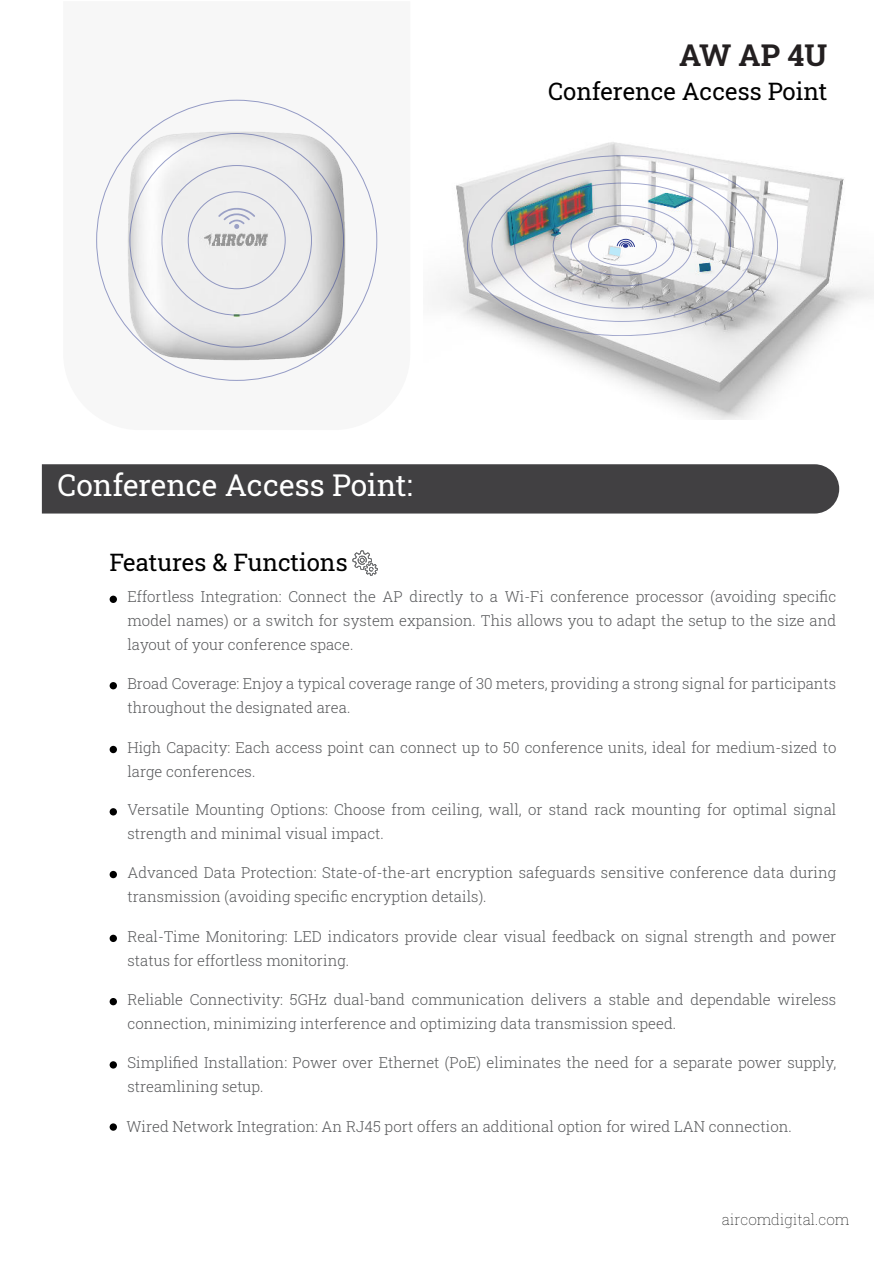
<style>
.page{position:relative;width:893px;height:1263px;background:#fff}
.page>*{position:absolute;margin:0;border:0;box-sizing:border-box;transform-origin:0 0}
.t1{font:30px "Roboto Slab";color:#fff}
.t2{font:700 30px "Roboto Slab";color:#231f20}
.t3{font:24px "Roboto Slab";color:#000}
.t4{font:300 15px/24px "Roboto Slab";color:#58595b}
.t5{font:100 15px "Roboto Slab";color:#000}
</style>
<div class="page">
<div style="left:42px;top:464px;width:797px;height:49px;background:#414042"></div>
<div style="left:110px;top:596px;width:7px;height:7px;background:#000;border-radius:50%"></div>
<div style="left:110px;top:682px;width:7px;height:7px;background:#000;border-radius:50%"></div>
<div style="left:110px;top:746px;width:7px;height:7px;background:#000;border-radius:50%"></div>
<div style="left:110px;top:808px;width:7px;height:7px;background:#000;border-radius:50%"></div>
<div style="left:110px;top:871px;width:7px;height:7px;background:#000;border-radius:50%"></div>
<div style="left:110px;top:935px;width:7px;height:7px;background:#000;border-radius:50%"></div>
<div style="left:110px;top:998px;width:7px;height:7px;background:#000;border-radius:50%"></div>
<div style="left:110px;top:1061px;width:7px;height:7px;background:#000;border-radius:50%"></div>
<div style="left:110px;top:1123px;width:7px;height:8px;background:#000;border-radius:50%"></div>
<img style="left:96px;top:99px;width:282px;height:282px">
<svg style="left:218px;top:208px;width:37px;height:21px"></svg>
<svg style="left:352px;top:550px;width:26px;height:26px"></svg>
<img style="left:438px;top:142px;width:435px;height:278px">
<svg style="left:467px;top:155px;width:311px;height:181px"></svg>
<svg style="left:488px;top:169px;width:269px;height:153px"></svg>
<h1 class="t2" style="left:679px;top:38px;width:150px">AW AP 4U</h1>
<h2 class="t3" style="left:548px;top:78px;width:281px">Conference Access Point</h2>
<h1 class="t1" style="left:58px;top:468px;width:357px">Conference Access Point:</h1>
<h2 class="t3" style="left:109px;top:548px;width:240px">Features &amp; Functions</h2>
<p class="t4" style="left:127px;top:585px;width:710px;text-align:justify">Effortless Integration: Connect the AP directly to a Wi-Fi conference processor (avoiding specific model names) or a switch for system expansion. This allows you to adapt the setup to the size and layout of your conference space.</p>
<p class="t4" style="left:127px;top:673px;width:710px">Broad Coverage: Enjoy a typical coverage range of 30 meters, providing a strong signal for participants throughout the designated area.</p>
<p class="t4" style="left:127px;top:736px;width:710px">High Capacity: Each access point can connect up to 50 conference units, ideal for medium-sized to large conferences.</p>
<p class="t4" style="left:127px;top:799px;width:710px">Versatile Mounting Options: Choose from ceiling, wall, or stand rack mounting for optimal signal strength and minimal visual impact.</p>
<p class="t4" style="left:127px;top:861px;width:710px">Advanced Data Protection: State-of-the-art encryption safeguards sensitive conference data during transmission (avoiding specific encryption details).</p>
<p class="t4" style="left:127px;top:925px;width:710px">Real-Time Monitoring: LED indicators provide clear visual feedback on signal strength and power status for effortless monitoring.</p>
<p class="t4" style="left:127px;top:988px;width:710px">Reliable Connectivity: 5GHz dual-band communication delivers a stable and dependable wireless connection, minimizing interference and optimizing data transmission speed.</p>
<p class="t4" style="left:127px;top:1050px;width:710px">Simplified Installation: Power over Ethernet (PoE) eliminates the need for a separate power supply, streamlining setup.</p>
<p class="t4" style="left:126px;top:1115px;width:667px">Wired Network Integration: An RJ45 port offers an additional option for wired LAN connection.</p>
<p class="t5" style="left:722px;top:1213px;width:129px">aircomdigital.com</p>
</div>
